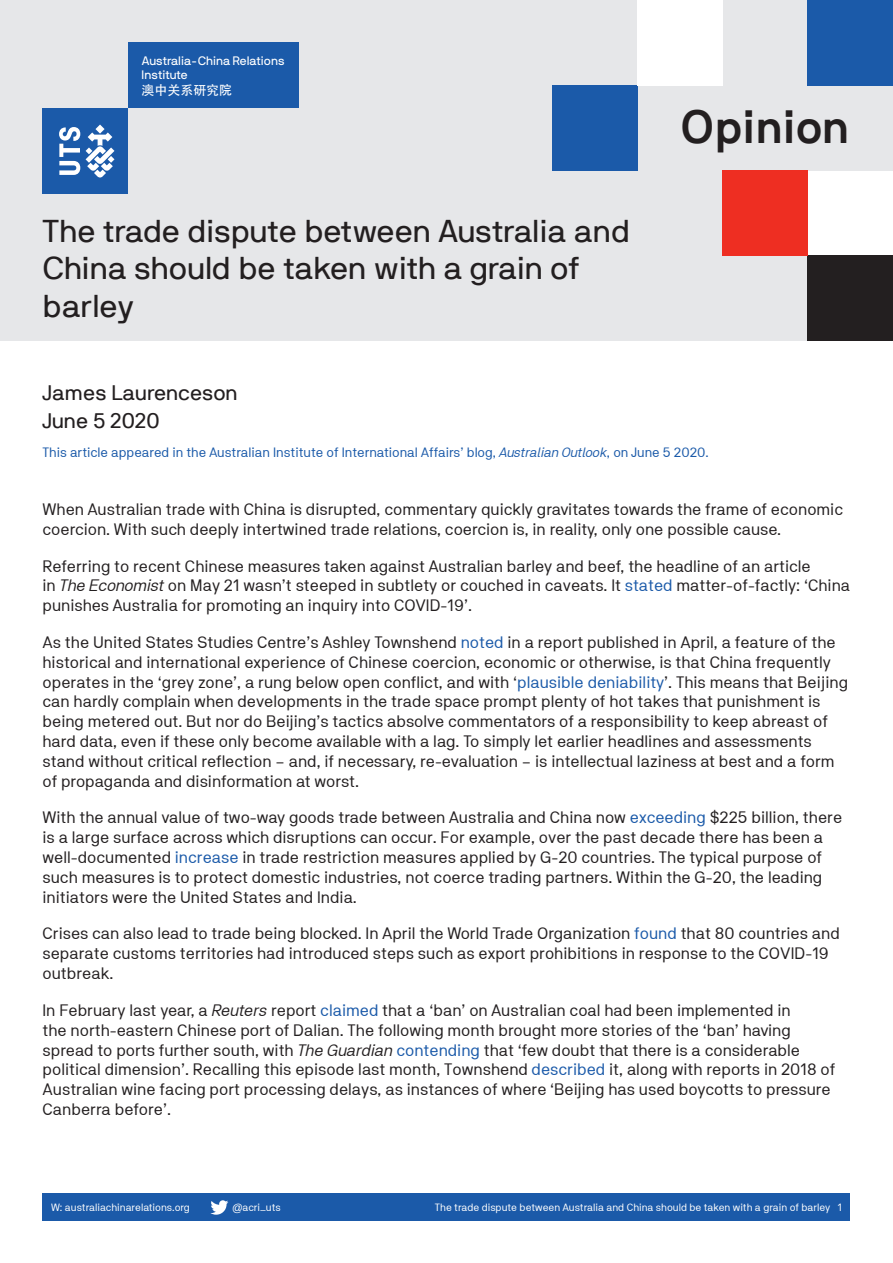
<style>
.page{position:relative;width:893px;height:1263px;background:#fff}
.page>*{position:absolute;margin:0;border:0;box-sizing:border-box;transform-origin:0 0}
.Report_title{font:700 46.5px "NB International Pro";letter-spacing:-.005em;color:#231f20}
.Report_title-2{font:31.5px/37.8px "NB International Pro";color:#231f20}
.Author_details_and_d{font:21px "NB International Pro";color:#231f20}
.Body_Copy{font:16.5px/19.8px "NB Akademie Std";color:#231f20}
.Article_information{font:13.5px "NB Akademie Std";color:#1b5aa9}
.t1{font:12.9px "Adobe Heiti Std Regular G Bpc EUC H";color:#fff}
.t2{font:12.15px/14.7px "NB International Pro";color:#fff}
.t3{font:10.5px "NB Akademie Std";color:#fff}
.s1{font-style:italic}
.s2{color:#1b5aa9}
</style>
<div class="page">
<div style="left:43px;top:1193px;width:807px;height:27px;background:#1b5aa9"></div>
<svg style="left:210px;top:1200px;width:18px;height:15px"></svg>
<div style="left:0;top:0;width:808px;height:340px;background:#e6e7e9"></div>
<div style="left:808px;top:85px;width:85px;height:85px;background:#e6e7e9"></div>
<div style="left:553px;top:85px;width:85px;height:85px;background:#1b5aa9"></div>
<div style="left:808px;top:255px;width:85px;height:85px;background:#231f20"></div>
<div style="left:808px;top:0;width:85px;height:85px;background:#1b5aa9"></div>
<div style="left:638px;top:0;width:85px;height:85px;background:#fff"></div>
<div style="left:723px;top:170px;width:85px;height:85px;background:#ee2e22"></div>
<div style="left:43px;top:108px;width:85px;height:85px;background:#1b5aa9"></div>
<div style="left:128px;top:43px;width:171px;height:65px;background:#1b5aa9"></div>
<svg style="left:86px;top:125px;width:28px;height:53px"></svg>
<svg style="left:59px;top:127px;width:21px;height:48px"></svg>
<p class="t2" style="left:142px;top:53px;width:145px">Australia-China Relations<br>Institute</p>
<p class="t1" style="left:142px;top:83px;width:92px">澳中关系研究院</p>
<p class="Report_title-2" style="left:43px;top:211px;width:589px">The trade dispute between Australia and<br>China should be taken with a grain of barley</p>
<p class="Author_details_and_d" style="left:43px;top:380px;width:197px">James Laurenceson</p>
<p class="Author_details_and_d" style="left:43px;top:408px;width:118px">June 5 2020</p>
<p class="Report_title" style="left:681px;top:100px;width:171px">Opinion</p>
<p class="Article_information" style="left:43px;top:444px;width:668px">This article appeared in the Australian Institute of International Affairs’ blog, <span class="s1">Australian Outlook</span>, on June 5 2020.</p>
<p class="Body_Copy" style="left:43px;top:499px;width:802px">When Australian trade with China is disrupted, commentary quickly gravitates towards the frame of economic coercion. With such deeply intertwined trade relations, coercion is, in reality, only one possible cause.</p>
<p class="Body_Copy" style="left:43px;top:556px;width:809px">Referring to recent Chinese measures taken against Australian barley and beef, the headline of an article<br>in <span class="s1">The Economist</span> on May 21 wasn’t steeped in subtlety or couched in caveats. It <span class="s2">stated</span> matter-of-factly: ‘China punishes Australia for promoting an inquiry into COVID-19’.</p>
<p class="Body_Copy" style="left:43px;top:632px;width:807px">As the United States Studies Centre’s Ashley Townshend <span class="s2">noted</span> in a report published in April, a feature of the historical and international experience of Chinese coercion, economic or otherwise, is that China frequently operates in the ‘grey zone’, a rung below open conflict, and with ‘<span class="s2">plausible deniability</span>’. This means that Beijing can hardly complain when developments in the trade space prompt plenty of hot takes that punishment is being metered out. But nor do Beijing’s tactics absolve commentators of a responsibility to keep abreast of hard data, even if these only become available with a lag. To simply let earlier headlines and assessments stand without critical reflection – and, if necessary, re-evaluation – is intellectual laziness at best and a form of propaganda and disinformation at worst.</p>
<p class="Body_Copy" style="left:43px;top:808px;width:801px">With the annual value of two-way goods trade between Australia and China now <span class="s2">exceeding</span> $225 billion, there is a large surface across which disruptions can occur. For example, over the past decade there has been a well-documented <span class="s2">increase</span> in trade restriction measures applied by G-20 countries. The typical purpose of such measures is to protect domestic industries, not coerce trading partners. Within the G-20, the leading initiators were the United States and India.</p>
<p class="Body_Copy" style="left:43px;top:924px;width:799px">Crises can also lead to trade being blocked. In April the World Trade Organization <span class="s2">found</span> that 80 countries and separate customs territories had introduced steps such as export prohibitions in response to the COVID-19 outbreak.</p>
<p class="Body_Copy" style="left:43px;top:1000px;width:794px">In February last year, a <span class="s1">Reuters</span> report <span class="s2">claimed</span> that a ‘ban’ on Australian coal had been implemented in<br>the north-eastern Chinese port of Dalian. The following month brought more stories of the ‘ban’ having spread to ports further south, with <span class="s1">The Guardian</span> <span class="s2">contending</span> that ‘few doubt that there is a considerable political dimension’. Recalling this episode last month, Townshend <span class="s2">described</span> it, along with reports in 2018 of Australian wine facing port processing delays, as instances of where ‘Beijing has used boycotts to pressure Canberra before’.</p>
<p class="t3" style="left:51px;top:1201px;width:140px">W: australiachinarelations.org</p>
<p class="t3" style="left:233px;top:1201px;width:50px">@acri_uts</p>
<p class="t3" style="left:435px;top:1201px;width:409px">The trade dispute between Australia and China should be taken with a grain of barley 1</p>
</div>
